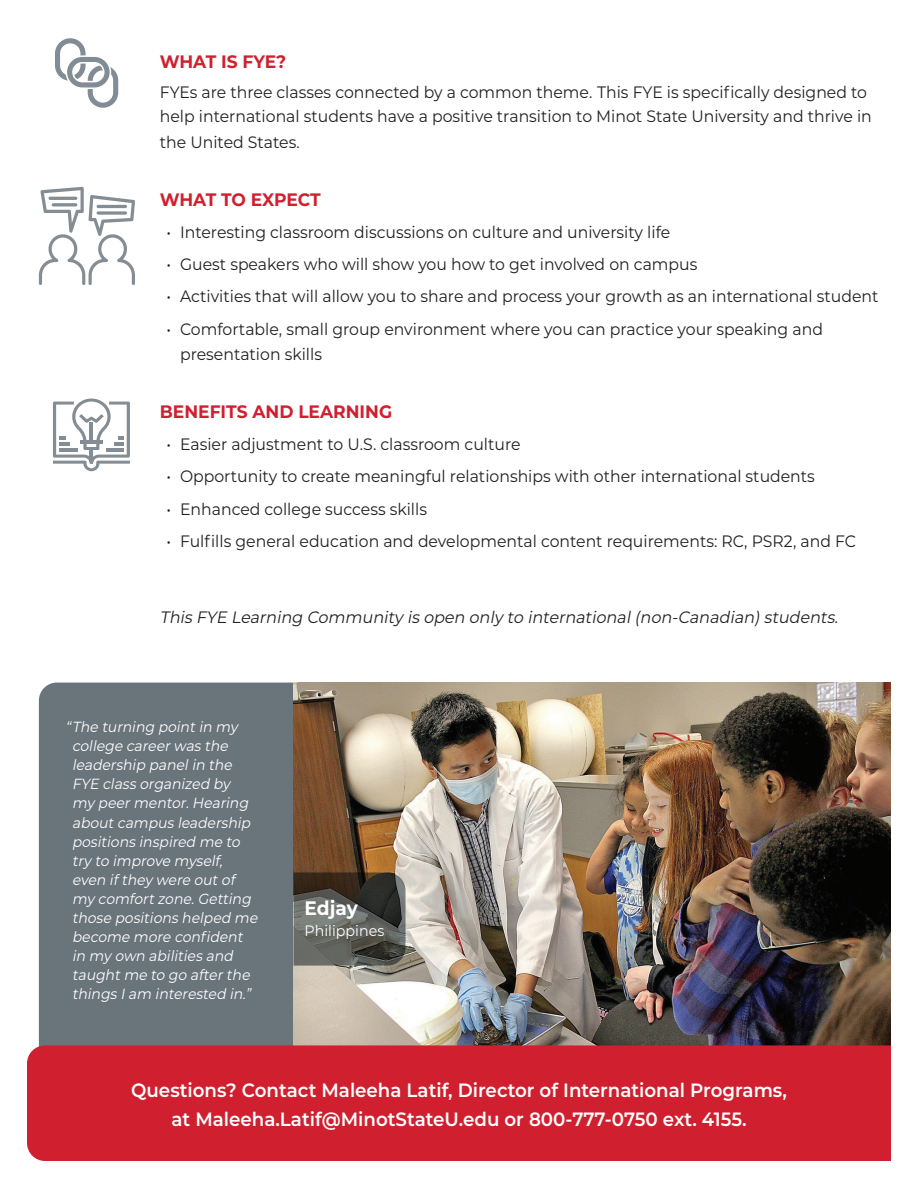
<style>
.page{position:relative;width:918px;height:1188px;background:#fff}
.page>*{position:absolute;margin:0;border:0;box-sizing:border-box;transform-origin:0 0}
.t1{font:700 19.5px "Montserrat";color:#fff;scale:.95 1}
.t2{font:600 19.2px "Montserrat";color:#fff;scale:.95 1}
.t3{font:700 18px "Montserrat";color:#d0202f;scale:.95 1}
.t4{font:16.5px/24px "Montserrat";color:#231f20;scale:.95 1}
.t5{font:italic 16.5px "Montserrat";color:#231f20}
.t6{font:15px "Montserrat";color:#fff;scale:.95 1}
.t7{font:italic 14.7px/19px "Montserrat";color:#fff;scale:.95 1}
</style>
<div class="page">
<div style="left:39px;top:683px;width:255px;height:362px;background:#6a747b"></div>
<img style="left:294px;top:683px;width:597px;height:362px">
<svg style="left:294px;top:872px;width:112px;height:94px;background:#53534d"></svg>
<div style="left:27px;top:1045px;width:864px;height:116px;background:#d0202f"></div>
<svg style="left:39px;top:187px;width:96px;height:98px"></svg>
<hr style="left:48px;top:197px;width:29px;height:3px;background:#838d93;border-radius:2px">
<hr style="left:52px;top:203px;width:25px;height:3px;background:#838d93;border-radius:2px">
<hr style="left:97px;top:205px;width:30px;height:3px;background:#838d93;border-radius:2px">
<svg style="left:97px;top:211px;width:30px;height:4px"></svg>
<svg style="left:53px;top:398px;width:77px;height:73px"></svg>
<svg style="left:55px;top:38px;width:64px;height:70px"></svg>
<p class="t3" style="left:160px;top:48px;width:135px">WHAT IS FYE?</p>
<p class="t4" style="left:160px;top:80px;width:751px">FYEs are three classes connected by a common theme. This FYE is specifically designed to help international students have a positive transition to Minot State University and thrive in</p>
<p class="t4" style="left:160px;top:129px;width:149px">the United States.</p>
<p class="t3" style="left:160px;top:186px;width:171px">WHAT TO EXPECT</p>
<p class="t4" style="left:167px;top:219px;width:532px">• Interesting classroom discussions on culture and university life</p>
<p class="t4" style="left:167px;top:252px;width:560px">• Guest speakers who will show you how to get involved on campus</p>
<p class="t4" style="left:167px;top:284px;width:751px">• Activities that will allow you to share and process your growth as an international student</p>
<p class="t4" style="left:180px;top:315px;width:678px;line-height:25.5px;text-indent:-14px">• Comfortable, small group environment where you can practice your speaking and presentation skills</p>
<p class="t3" style="left:160px;top:399px;width:246px">BENEFITS AND LEARNING</p>
<p class="t4" style="left:167px;top:432px;width:374px">• Easier adjustment to U.S. classroom culture</p>
<p class="t4" style="left:167px;top:464px;width:684px">• Opportunity to create meaningful relationships with other international students</p>
<p class="t4" style="left:167px;top:496px;width:276px">• Enhanced college success skills</p>
<p class="t4" style="left:167px;top:528px;width:727px">• Fulfills general education and developmental content requirements: RC, PSR2, and FC</p>
<p class="t5" style="left:160px;top:606px;width:683px">This FYE Learning Community is open only to international(non-Canadian)students.</p>
<p class="t7" style="left:72px;top:717px;width:200px;text-indent:-7px">“The turning pointin my college careerwas the leadership panelin the<br>FYE class organized by<br>my peermentor.Hearing aboutcampus leadership positions inspired me to try to improve myself, even ifthey were outof my comfortzone.Getting those positions helped me become more confident in my own abilities and taughtme to go afterthe things Iam interested in.”</p>
<p class="t1" style="left:305px;top:894px;width:57px">Edjay</p>
<p class="t6" style="left:305px;top:921px;width:85px">Philippines</p>
<p class="t2" style="left:131px;top:1076px;width:692px">Questions? Contact Maleeha Latif, Director of International Programs,</p>
<p class="t2" style="left:172px;top:1106px;width:607px">at Maleeha.Latif@MinotStateU.edu or 800-777-0750 ext. 4155.</p>
</div>
